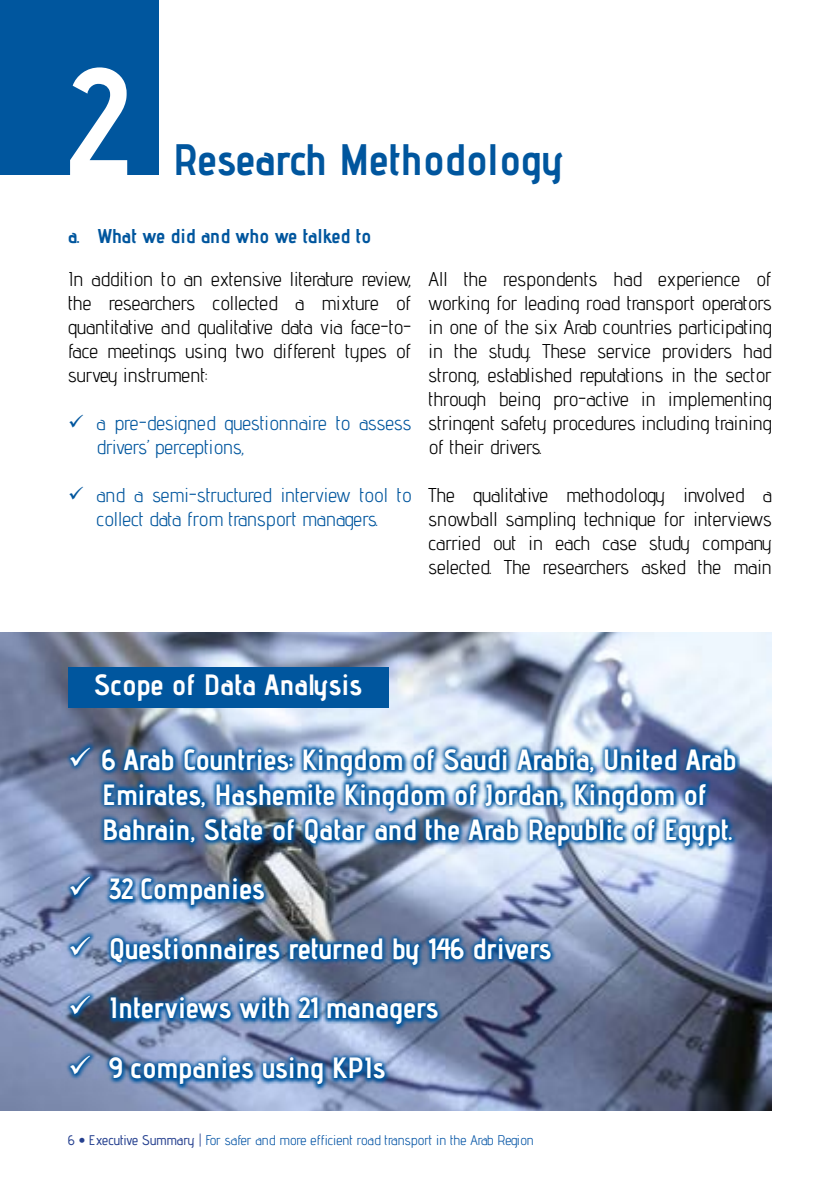
<style>
.page{position:relative;width:840px;height:1191px;background:#fff}
.page>*{position:absolute;margin:0;border:0;box-sizing:border-box;transform-origin:0 0}
.t1{font:700 152.2px "Advent Pro";color:#fff}
.t2{font:700 44px "Advent Pro";color:#00569e}
.t3{font:700 29.2px/35.2px "Advent Pro";color:#fff}
.t4{font:20px/24px "Advent Pro";color:#000;text-align:justify}
.t5{font:20px/24px "Advent Pro";color:#00569e}
.t6{font:700 20px "Advent Pro";color:#00569e}
.t7{font:14px "Advent Pro";color:#0052a4}
.s1{font-weight:500;color:#25408f}
.s2{color:#25408f}
</style>
<div class="page">
<div style="left:0;top:0;width:159px;height:175px;background:#00569e"></div>
<img style="left:0;top:632px;width:771px;height:478px">
<div style="left:68px;top:667px;width:320px;height:40px;background:#00569e"></div>
<svg style="left:65px;top:931px;width:490px;height:40px;background:#456f9e"></svg>
<img style="left:65px;top:872px;width:204px;height:40px">
<img style="left:65px;top:742px;width:674px;height:110px">
<svg style="left:65px;top:991px;width:378px;height:40px;background:#4973a2"></svg>
<svg style="left:65px;top:1051px;width:324px;height:40px;background:#5580b3"></svg>
<svg style="left:91px;top:958px;width:29px;height:1px"></svg>
<svg style="left:91px;top:899px;width:29px;height:1px"></svg>
<svg style="left:91px;top:769px;width:29px;height:1px"></svg>
<svg style="left:91px;top:1018px;width:29px;height:1px"></svg>
<svg style="left:91px;top:1078px;width:29px;height:1px"></svg>
<h1 class="t1" style="left:68px;top:29px;width:62px">2</h1>
<h2 class="t2" style="left:173px;top:132px;width:392px">Research Methodology</h2>
<p class="t6" style="left:68px;top:224px;width:304px">a. What we did and who we talked to</p>
<p class="t4" style="left:68px;top:266px;width:345px">In addition to an extensive literature review, the researchers collected a mixture of quantitative and qualitative data via face-to&shy;face meetings using two different types of survey instrument:</p>
<p class="t5" style="left:96px;top:410px;width:316px;text-indent:-28px">✓ a pre-designed questionnaire to assess drivers’ perceptions,</p>
<p class="t5" style="left:68px;top:482px;width:344px;text-align:center">✓ and a semi-structured interview tool to collect data from transport managers.</p>
<p class="t4" style="left:428px;top:266px;width:345px">All the respondents had experience of working for leading road transport operators in one of the six Arab countries participating in the study. These service providers had strong, established reputations in the sector through being pro-active in implementing stringent safety procedures including training of their drivers.</p>
<p class="t4" style="left:428px;top:482px;width:345px">The qualitative methodology involved a snowball sampling technique for interviews carried out in each case study company selected. The researchers asked the main</p>
<h3 class="t3" style="left:94px;top:667px;width:269px">Scope of Data Analysis</h3>
<h3 class="t3" style="left:102px;top:741px;width:635px;text-indent:-34px">✓ 6 Arab Countries: Kingdom of Saudi Arabia, United Arab<br>Emirates, Hashemite Kingdom of Jordan, Kingdom of<br>Bahrain, State of Qatar and the Arab Republic of Egypt.</h3>
<h3 class="t3" style="left:68px;top:871px;width:198px">✓ 32 Companies</h3>
<h3 class="t3" style="left:68px;top:930px;width:484px">✓ Questionnaires returned by 146 drivers</h3>
<h3 class="t3" style="left:68px;top:990px;width:371px">✓ Interviews with 21 managers</h3>
<h3 class="t3" style="left:68px;top:1050px;width:319px">✓ 9 companies using KPIs</h3>
<p class="t7" style="left:68px;top:1131px;width:467px"><span class="s1">6</span> <span class="s2">•</span> <span class="s1">Executive Summary</span> <span class="s2">|</span> For safer and more efficient road transport in the Arab Region</p>
</div>
